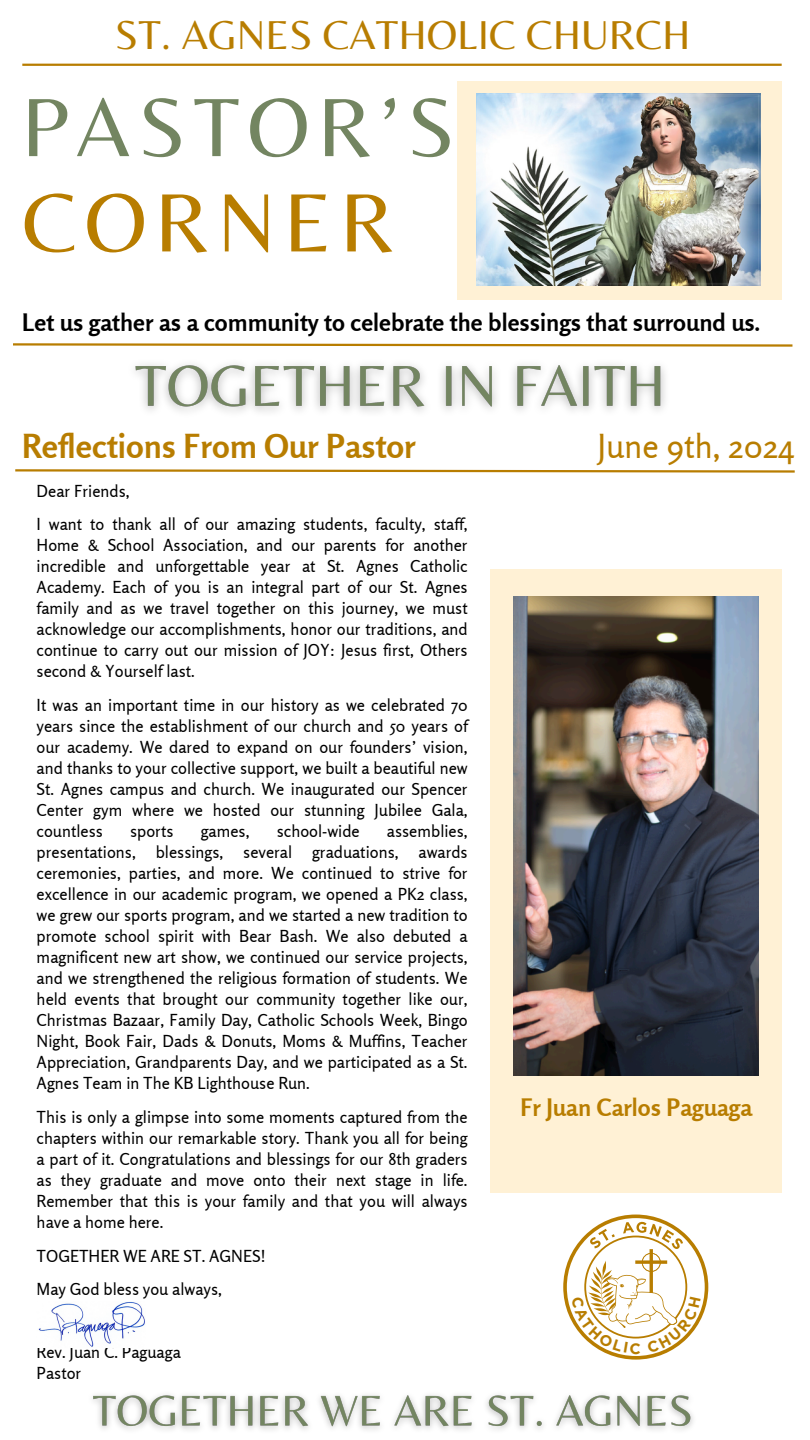
<style>
.page{position:relative;width:810px;height:1440px;background:#fff}
.page>*{position:absolute;margin:0;border:0;box-sizing:border-box;transform-origin:0 0}
.t1{font:86px "Belleza";letter-spacing:.09em;color:#738561}
.t2{font:86px "Belleza";letter-spacing:.09em;color:#b87d00}
.t3{font:42px "Belleza";color:#b87d00}
.t4{font:700 33px "Rosario";color:#b87d00}
.t5{font:33px "Rosario";color:#b87d00}
.t6{font:700 24px "Rosario";color:#000}
.t7{font:700 24px "Rosario";color:#b87d00}
.t8{font:16.5px/21px "Rosario";color:#000;text-align:justify}
</style>
<div class="page">
<div style="left:457px;top:81px;width:324px;height:219px;background:#fff1d5"></div>
<img style="left:477px;top:94px;width:284px;height:192px">
<svg style="left:13px;top:343px;width:780px;height:4px"></svg>
<hr style="left:22px;top:64px;width:760px;height:2px;background:#b87d00">
<div style="left:490px;top:569px;width:292px;height:623px;background:#fff1d5"></div>
<svg style="left:15px;top:469px;width:780px;height:4px"></svg>
<img style="left:38px;top:1302px;width:107px;height:45px">
<img style="left:513px;top:597px;width:245px;height:478px">
<img style="left:135px;top:364px;width:530px;height:48px">
<img style="left:93px;top:1394px;width:600px;height:36px">
<svg style="left:563px;top:1215px;width:145px;height:145px"></svg>
<h6 class="t3" style="left:115px;top:10px;width:577px">ST. AGNES CATHOLIC CHURCH</h6>
<h3 class="t1" style="left:21px;top:76px;width:435px">PASTOR’S</h3>
<p class="t2" style="left:22px;top:172px;width:374px">CORNER</p>
<p class="t6" style="left:22px;top:307px;width:740px">Let us gather as a community to celebrate the blessings that surround us.</p>
<p class="t4" style="left:22px;top:426px;width:395px">Reflections From Our Pastor</p>
<p class="t5" style="left:597px;top:426px;width:199px">June 9th, 2024</p>
<h1 class="t8" style="left:37px;top:480px;width:95px">Dear Friends,</h1>
<h1 class="t8" style="left:37px;top:514px;width:433px">I want to thank all of our amazing students, faculty, staff, Home &amp; School Association, and our parents for another incredible and unforgettable year at St. Agnes Catholic Academy. Each of you is an integral part of our St. Agnes family and as we travel together on this journey, we must acknowledge our accomplishments, honor our traditions, and continue to carry out our mission of JOY: Jesus first, Others second &amp; Yourself last.</h1>
<h6 class="t8" style="left:37px;top:694px;width:433px">It was an important time in our history as we celebrated 70 years since the establishment of our church and 50 years of our academy. We dared to expand on our founders’ vision, and thanks to your collective support, we built a beautiful new St. Agnes campus and church. We inaugurated our Spencer Center gym where we hosted our stunning Jubilee Gala, countless</h6>
<h6 class="t8" style="left:37px;top:820px;width:433px;text-indent:350px">assemblies, presentations, blessings, several graduations, awards ceremonies, parties, and more. We continued to strive for excellence in our academic program, we opened a PK2 class, we grew our sports program, and we started a new tradition to promote school spirit with Bear Bash. We also debuted a magnificent new art show, we continued our service projects, and we strengthened the religious formation of students. We held events that brought our community together like our, Christmas Bazaar, Family Day, Catholic Schools Week, Bingo Night, Book Fair, Dads &amp; Donuts, Moms &amp; Muffins, Teacher Appreciation, Grandparents Day, and we participated as a St.<br>Agnes Team in The KB Lighthouse Run.</h6>
<h4 class="t8" style="left:37px;top:1106px;width:433px">This is only a glimpse into some moments captured from the chapters within our remarkable story. Thank you all for being a part of it. Congratulations and blessings for our 8th graders as they graduate and move onto their next stage in life.<br>Remember that this is your family and that you will always have a home here.</h4>
<h5 class="t8" style="left:37px;top:1245px;width:231px">TOGETHER WE ARE ST. AGNES!</h5>
<p class="t8" style="left:37px;top:1279px;width:187px">May God bless you always,</p>
<h6 class="t8" style="left:130px;top:820px;width:45px">sports</h6>
<h6 class="t8" style="left:201px;top:820px;width:50px">games,</h6>
<h6 class="t8" style="left:277px;top:820px;width:84px">school-wide</h6>
<p class="t8" style="left:37px;top:1342px;width:146px">Rev. Juan C. Paguaga</p>
<p class="t8" style="left:37px;top:1363px;width:46px">Pastor</p>
<p class="t7" style="left:520px;top:1093px;width:233px">Fr Juan Carlos Paguaga</p>
</div>
